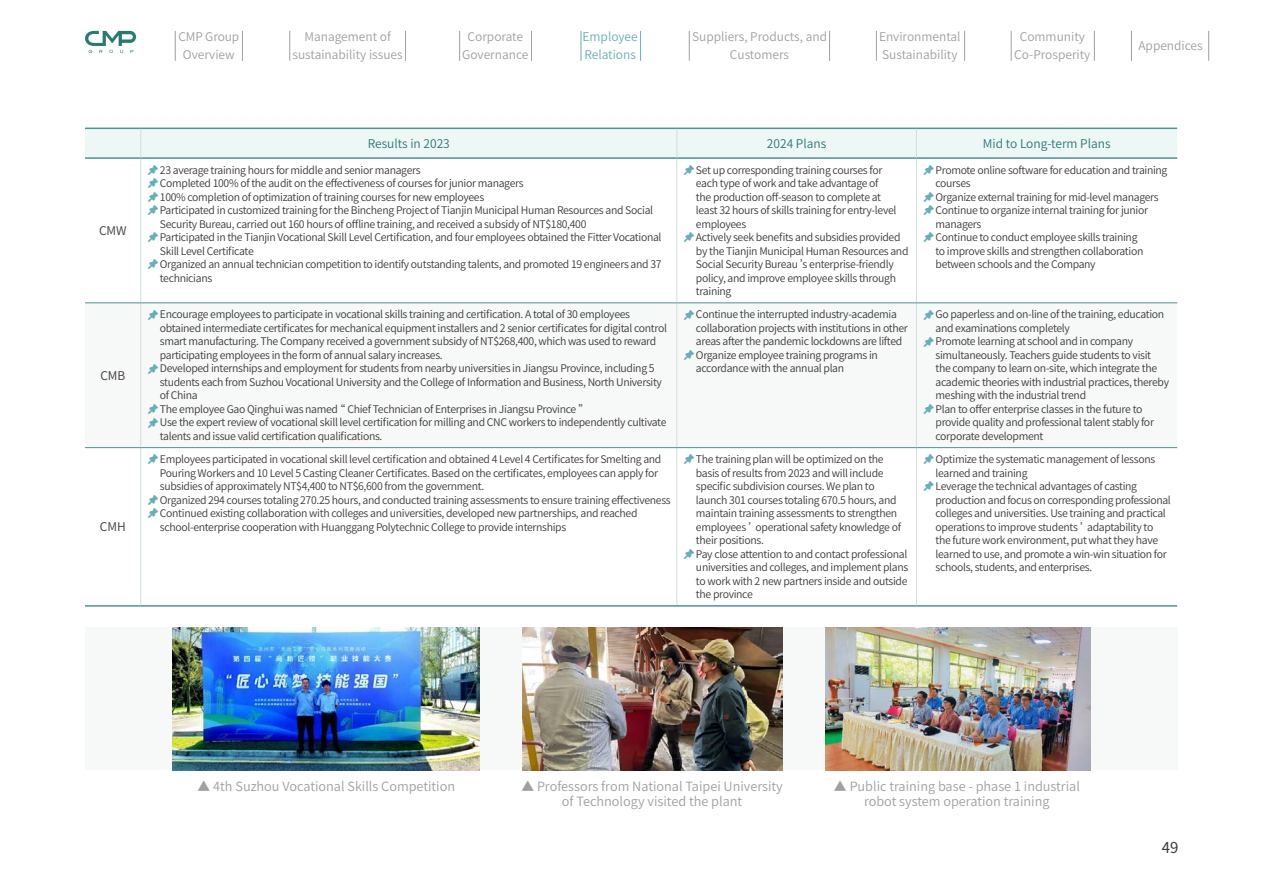
<style>
.page{position:relative;width:1263px;height:893px;background:#fff}
.page>*{position:absolute;margin:0;border:0;box-sizing:border-box;transform-origin:0 0}
.t1{font:15px "Noto Sans CJ Ktc";color:#3e3a39}
.t2{font:600 12.75px/15px "Noto Sans CJ Ktc";color:#9fa0a0;text-align:center}
.t3{font:600 12px/18px "Noto Sans CJ Ktc";color:#9fa0a0;text-align:center}
.t4{font:600 12px "Noto Sans CJ Ktc";color:#277a74}
.t5{font:600 12px/18px "Noto Sans CJ Ktc";color:#65b0b4}
.t6{font:600 12px "Noto Sans CJ Ktc";color:#3e3a39}
.t7{font:600 10.5px/13.5px "Noto Sans CJ Ktc";letter-spacing:-.03em;color:#3e3a39}
</style>
<div class="page">
<div style="left:85px;top:628px;width:1093px;height:142px;background:#f7f8f8"></div>
<svg style="left:85px;top:303px;width:1092px;height:144px"></svg>
<hr style="left:85px;top:157px;width:56px;height:2px;background:#4b9592">
<hr style="left:141px;top:157px;width:536px;height:2px;background:#4b9592">
<hr style="left:677px;top:157px;width:239px;height:2px;background:#4b9592">
<hr style="left:916px;top:157px;width:261px;height:2px;background:#4b9592">
<svg style="left:85px;top:128px;width:1092px;height:30px;background:#e3f1f0"></svg>
<hr style="left:140px;top:159px;width:1px;height:143px;background:#d1dedd">
<hr style="left:676px;top:159px;width:1px;height:143px;background:#d1dedd">
<hr style="left:916px;top:159px;width:1px;height:143px;background:#d1dedd">
<hr style="left:140px;top:303px;width:1px;height:144px;background:#d1dedd">
<hr style="left:676px;top:303px;width:1px;height:144px;background:#d1dedd">
<hr style="left:916px;top:303px;width:1px;height:144px;background:#d1dedd">
<hr style="left:140px;top:448px;width:1px;height:157px;background:#d1dedd">
<hr style="left:676px;top:448px;width:1px;height:157px;background:#d1dedd">
<hr style="left:916px;top:448px;width:1px;height:157px;background:#d1dedd">
<hr style="left:85px;top:302px;width:56px;height:1px;background:#4b9592">
<hr style="left:141px;top:302px;width:536px;height:1px;background:#4b9592">
<hr style="left:677px;top:302px;width:239px;height:1px;background:#4b9592">
<hr style="left:916px;top:302px;width:261px;height:1px;background:#4b9592">
<hr style="left:85px;top:447px;width:56px;height:1px;background:#4b9592">
<hr style="left:141px;top:447px;width:536px;height:1px;background:#4b9592">
<hr style="left:677px;top:447px;width:239px;height:1px;background:#4b9592">
<hr style="left:916px;top:447px;width:261px;height:1px;background:#4b9592">
<hr style="left:85px;top:605px;width:56px;height:2px;background:#4b9592">
<hr style="left:141px;top:605px;width:536px;height:2px;background:#4b9592">
<hr style="left:677px;top:605px;width:239px;height:2px;background:#4b9592">
<hr style="left:916px;top:605px;width:261px;height:2px;background:#4b9592">
<img style="left:173px;top:628px;width:307px;height:143px">
<img style="left:522px;top:628px;width:261px;height:143px">
<img style="left:825px;top:628px;width:265px;height:143px">
<svg style="left:85px;top:31px;width:51px;height:22px"></svg>
<hr style="left:175px;top:31px;width:1px;height:30px;background:#9fa0a0">
<hr style="left:242px;top:31px;width:1px;height:30px;background:#9fa0a0">
<hr style="left:405px;top:31px;width:1px;height:30px;background:#9fa0a0">
<hr style="left:531px;top:31px;width:1px;height:30px;background:#9fa0a0">
<hr style="left:581px;top:31px;width:1px;height:30px;background:#65b0b4">
<hr style="left:640px;top:31px;width:1px;height:30px;background:#65b0b4">
<hr style="left:689px;top:31px;width:1px;height:30px;background:#9fa0a0">
<hr style="left:829px;top:31px;width:1px;height:30px;background:#9fa0a0">
<hr style="left:876px;top:31px;width:1px;height:30px;background:#9fa0a0">
<hr style="left:964px;top:31px;width:1px;height:30px;background:#9fa0a0">
<hr style="left:1011px;top:31px;width:1px;height:30px;background:#9fa0a0">
<hr style="left:1094px;top:31px;width:1px;height:30px;background:#9fa0a0">
<hr style="left:1131px;top:31px;width:1px;height:30px;background:#9fa0a0">
<hr style="left:1208px;top:31px;width:1px;height:30px;background:#9fa0a0">
<hr style="left:289px;top:31px;width:1px;height:30px;background:#9fa0a0">
<hr style="left:459px;top:31px;width:1px;height:30px;background:#9fa0a0">
<svg style="left:148px;top:309px;width:10px;height:10px"></svg>
<svg style="left:148px;top:363px;width:10px;height:10px"></svg>
<svg style="left:148px;top:404px;width:10px;height:23px"></svg>
<svg style="left:684px;top:309px;width:10px;height:10px"></svg>
<svg style="left:684px;top:350px;width:10px;height:10px"></svg>
<svg style="left:924px;top:309px;width:10px;height:10px"></svg>
<svg style="left:924px;top:336px;width:10px;height:10px"></svg>
<svg style="left:924px;top:404px;width:10px;height:10px"></svg>
<p class="t6" style="left:99px;top:224px;width:29px">CMW</p>
<p class="t6" style="left:100px;top:369px;width:27px">CMB</p>
<p class="t6" style="left:100px;top:520px;width:27px">CMH</p>
<p class="t3" style="left:178px;top:28px;width:62px">CMP Group<br>Overview</p>
<p class="t3" style="left:292px;top:28px;width:112px">Management of sustainability issues</p>
<p class="t3" style="left:462px;top:28px;width:68px">Corporate<br>Governance</p>
<p class="t5" style="left:583px;top:28px;width:57px">Employee<br>Relations</p>
<p class="t3" style="left:692px;top:28px;width:137px">Suppliers, Products, and<br>Customers</p>
<p class="t3" style="left:879px;top:28px;width:83px;text-align:left">Environmental<br>Sustainability</p>
<p class="t3" style="left:1014px;top:28px;width:78px">Community<br>Co-Prosperity</p>
<p class="t3" style="left:1138px;top:37px;width:66px">Appendices</p>
<p class="t4" style="left:368px;top:137px;width:84px">Results in 2023</p>
<p class="t4" style="left:767px;top:137px;width:61px">2024 Plans</p>
<p class="t4" style="left:983px;top:137px;width:129px">Mid to Long-term Plans</p>
<p class="t7" style="left:160px;top:163px;width:503px">23 average training hours for middle and senior managers<br>Completed 100% of the audit on the effectiveness of courses forjunior managers<br>100% completion of optimization of training courses for new employees<br>Participated in customized training for the Bincheng Project of Tianjin Municipal Human Resources and Social Security Bureau, carried out 160 hours of offline training, and received a subsidy of NT$180,400<br>Participated in the Tianjin Vocational Skill Level Certification, and four employees obtained the Fitter Vocational Skill Level Certificate<br>Organized an annual technician competition to identify outstanding talents, and promoted 19 engineers and 37 technicians</p>
<p class="t7" style="left:696px;top:163px;width:214px">Set up corresponding training courses for<br>each type of work and take advantage of<br>the production off-season to complete at<br>least 32 hours of skills training for entry-level employees<br>Actively seek benefits and subsidies provided by the Tianjin Municipal Human Resources and Social Security Bureau ’s enterprise-friendly policy, and improve employee skills through training</p>
<p class="t7" style="left:935px;top:163px;width:233px">Promote online software for education and training courses<br>Organize external training for mid-level managers Continue to organize internal training forjunior managers<br>Continue to conduct employee skills training<br>to improve skills and strengthen collaboration between schools and the Company</p>
<p class="t7" style="left:160px;top:308px;width:509px">Encourage employees to participate in vocational skills training and certification. A total of 30 employees obtained intermediate certificates for mechanical equipment installers and 2 senior certificates for digital control smart manufacturing. The Company received a government subsidy of NT$268,400, which was used to reward participating employees in the form of annual salary increases.<br>Developed internships and employment for students from nearby universities in Jiangsu Province, including 5 students each from Suzhou Vocational University and the College of Information and Business, North University of China<br>The employee Gao Qinghui was named“ Chief Technician of Enterprises in Jiangsu Province ”<br>Use the expert review of vocational skill level certification for milling and CNC workers to independently cultivate talents and issue valid certification qualifications.</p>
<p class="t7" style="left:696px;top:308px;width:213px">Continue the interrupted industry-academia collaboration projects with institutions in other areas after the pandemic lockdowns are lifted Organize employee training programs in accordance with the annual plan</p>
<p class="t7" style="left:935px;top:308px;width:235px">Go paperless and on-line of the training, education and examinations completely<br>Promote learning at school and in company simultaneously. Teachers guide students to visit<br>the company to learn on-site, which integrate the academic theories with industrial practices, thereby meshing with the industrial trend<br>Plan to offer enterprise classes in the future to provide quality and professional talent stably for corporate development</p>
<p class="t7" style="left:160px;top:453px;width:512px">Employees participated in vocational skill level certification and obtained 4 Level 4 Certificates for Smelting and Pouring Workers and 10 Level 5 Casting Cleaner Certificates. Based on the certificates, employees can apply for subsidies of approximately NT$4,400 to NT$6,600 from the government.<br>Organized 294 courses totaling 270.25 hours, and conducted training assessments to ensure training effectiveness Continued existing collaboration with colleges and universities, developed new partnerships, and reached school-enterprise cooperation with Huanggang Polytechnic College to provide internships</p>
<p class="t7" style="left:696px;top:453px;width:214px">The training plan will be optimized on the basis of results from 2023 and will include specific subdivision courses. We plan to launch 301 courses totaling 670.5 hours, and maintain training assessments to strengthen employees ’operational safety knowledge of their positions.<br>Pay close attention to and contact professional universities and colleges, and implement plans to work with 2 new partners inside and outside the province</p>
<p class="t7" style="left:935px;top:453px;width:237px">Optimize the systematic management of lessons learned and training<br>Leverage the technical advantages of casting production and focus on corresponding professional colleges and universities. Use training and practical operations to improve students ’adaptability to the future work environment, put what they have learned to use, and promote a win-win situation for schools, students, and enterprises.</p>
<p class="t2" style="left:198px;top:779px;width:259px">▲ 4th Suzhou Vocational Skills Competition</p>
<p class="t2" style="left:834px;top:779px;width:248px">▲ Public training base - phase 1 industrial robot system operation training</p>
<p class="t2" style="left:521px;top:779px;width:263px">▲ Professors from National Taipei University of Technology visited the plant</p>
<h1 class="t1" style="left:1162px;top:839px;width:18px">49</h1>
</div>
